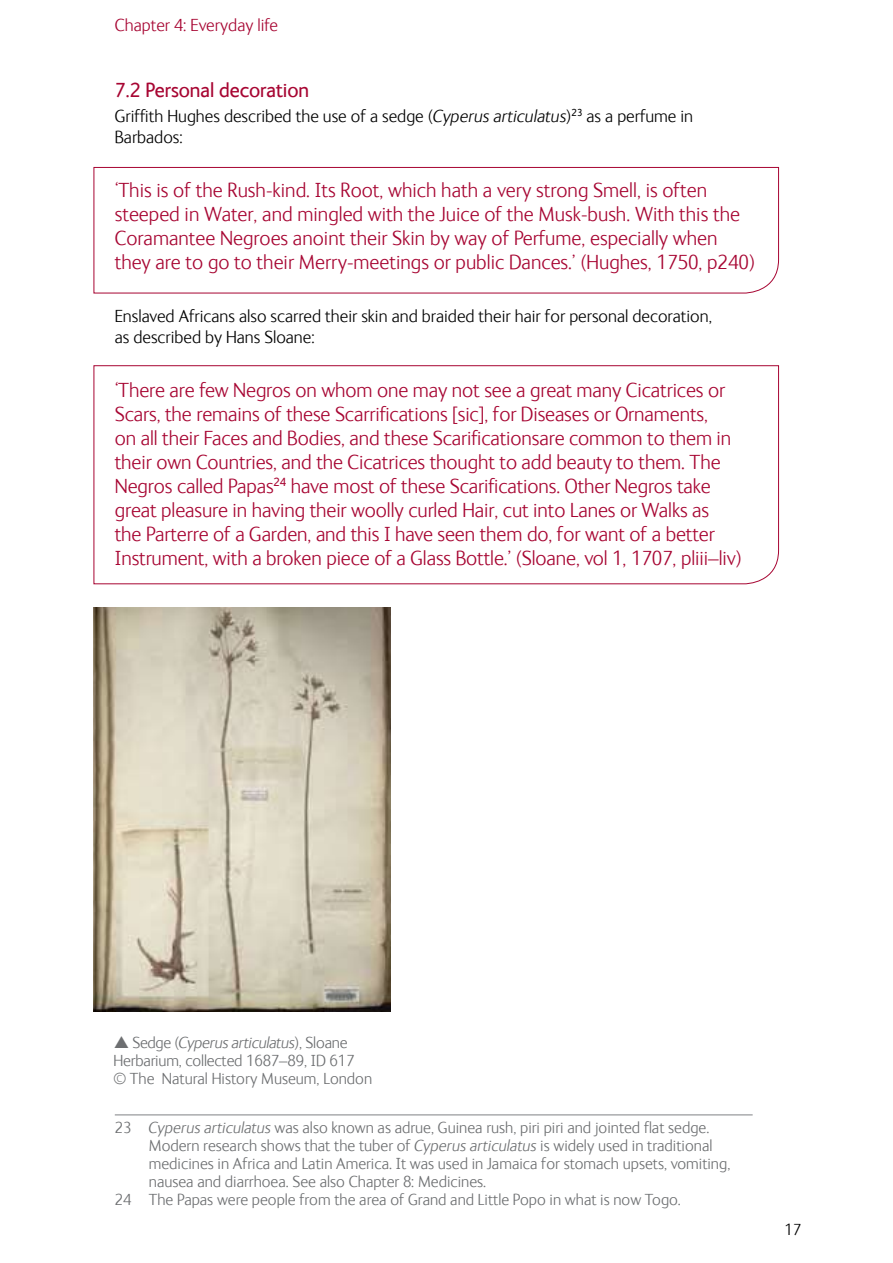
<style>
.page{position:relative;width:893px;height:1263px;background:#fff}
.page>*{position:absolute;margin:0;border:0;box-sizing:border-box;transform-origin:0 0}
.t1{font:300 21px/24px "NHM Ingrid";letter-spacing:-.005em;color:#a70532}
.t2{font:21px "NHM Ingrid";color:#a70532}
.t3{font:300 18px/21px "NHM Ingrid";color:#000}
.t4{font:300 18px "NHM Ingrid";color:#a70532}
.t5{font:300 16.5px/18px "NHM Ingrid";color:#6d6f71}
.t6{font:300 16.5px "NHM Ingrid";color:#000}
.s1{font-style:italic}
</style>
<div class="page">
<hr style="left:115px;top:1114px;width:638px;height:1px;background:#808285">
<img style="left:94px;top:607px;width:296px;height:404px">
<svg style="left:93px;top:167px;width:686px;height:127px"></svg>
<svg style="left:93px;top:365px;width:686px;height:219px"></svg>
<p class="t4" style="left:115px;top:16px;width:165px">Chapter 4: Everyday life</p>
<p class="t2" style="left:115px;top:79px;width:196px">7.2 Personal decoration</p>
<p class="t3" style="left:115px;top:106px;width:580px">Griffith Hughes described the use of a sedge (<span class="s1">Cyperus articulatus</span>)<sup>23</sup> as a perfume in<br>Barbados:</p>
<p class="t1" style="left:115px;top:178px;width:642px">‘This is of the Rush-kind. Its Root, which hath a very strong Smell, is often steeped in Water, and mingled with the Juice of the Musk-bush. With this the Coramantee Negroes anoint their Skin by way of Perfume, especially when they are to go to their Merry-meetings or public Dances.’ (Hughes, 1750, p240)</p>
<p class="t3" style="left:115px;top:306px;width:599px">Enslaved Africans also scarred their skin and braided their hair for personal decoration, as described by Hans Sloane:</p>
<p class="t1" style="left:115px;top:378px;width:628px">‘There are few Negros on whom one may not see a great many Cicatrices or Scars, the remains of these Scarrifications [sic], for Diseases or Ornaments,<br>on all their Faces and Bodies, and these Scarificationsare common to them in their own Countries, and the Cicatrices thought to add beauty to them. The Negros called Papas<sup>24</sup> have most of these Scarifications. Other Negros take great pleasure in having their woolly curled Hair, cut into Lanes or Walks as<br>the Parterre of a Garden, and this I have seen them do, for want of a better Instrument, with a broken piece of a Glass Bottle.’ (Sloane, vol 1, 1707, pliii–liv)</p>
<p class="t5" style="left:113px;top:1034px;width:260px;text-indent:19px">Sedge (<span class="s1">Cyperus articulatus</span>), Sloane<br>Herbarium, collected 1687–89, ID 617<br>© The Natural History Museum, London</p>
<p class="t5" style="left:115px;top:1119px;width:596px">23 <span class="s1">Cyperus articulatus</span> was also known as adrue, Guinea rush, piri piri and jointed flat sedge.</p>
<p class="t5" style="left:149px;top:1137px;width:565px">Modern research shows that the tuber of <span class="s1">Cyperus articulatus</span> is widely used in traditional</p>
<p class="t5" style="left:149px;top:1155px;width:583px">medicines in Africa and Latin America. It was used in Jamaica for stomach upsets, vomiting,</p>
<p class="t5" style="left:149px;top:1173px;width:339px">nausea and diarrhoea. See also Chapter 8: Medicines.</p>
<p class="t5" style="left:115px;top:1191px;width:568px">24 The Papas were people from the area of Grand and Little Popo in what is now Togo.</p>
<p class="t6" style="left:785px;top:1221px;width:18px">17</p>
</div>
